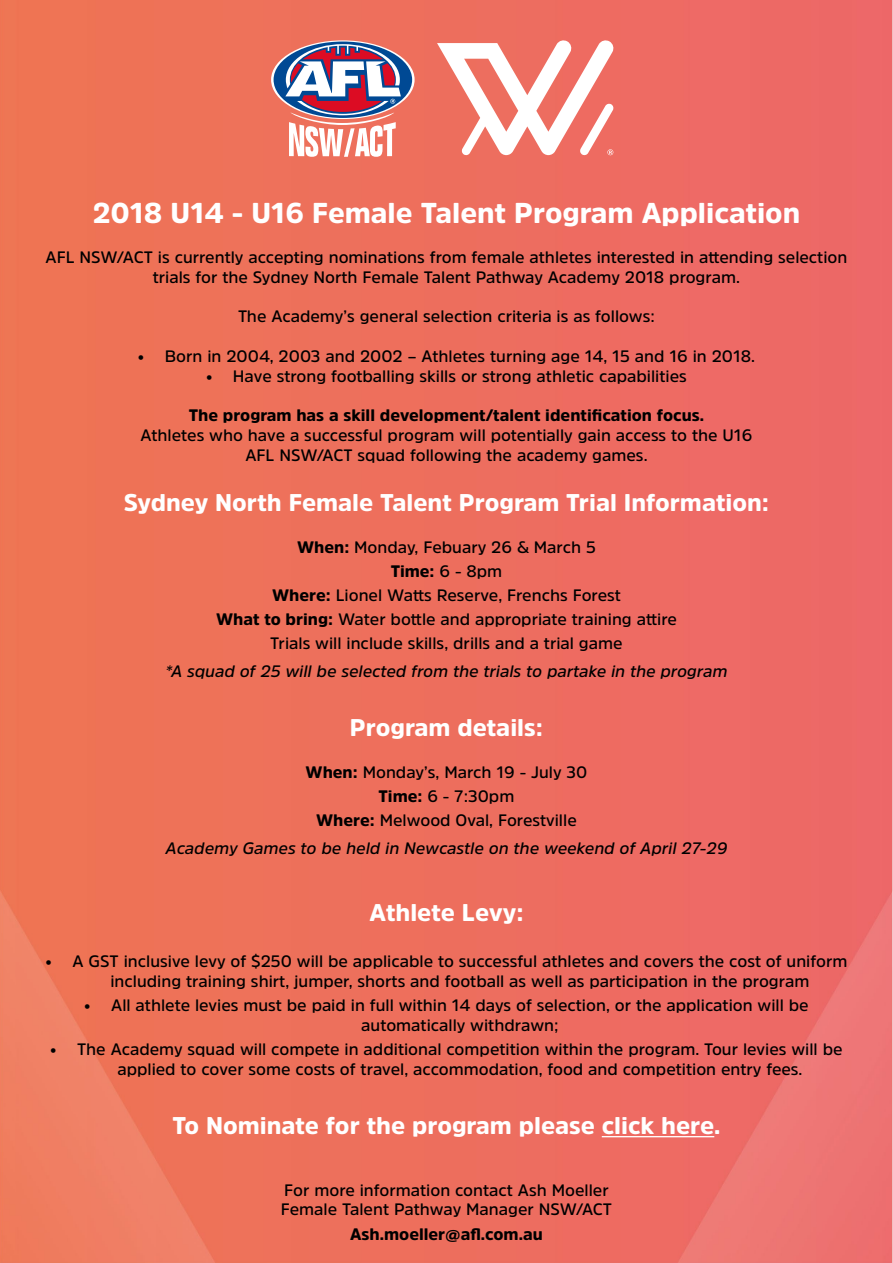
<style>
.page{position:relative;width:893px;height:1263px;background:#fff}
.page>*{position:absolute;margin:0;border:0;box-sizing:border-box;transform-origin:0 0}
.t1{font:900 28.5px "Amsi Pro";color:#fff}
.t2{font:900 24px "Amsi Pro";color:#fff}
.t3{font:600 16.5px/19.8px "Amsi Pro";color:#000;text-align:center}
.t4{font:italic 600 16.5px "Amsi Pro";color:#000}
.t5{font:900 16.5px "Amsi Pro";color:#000}
.s1{font-weight:900}
</style>
<div class="page">
<img style="left:0;top:0;width:893px;height:1263px">
<svg style="left:437px;top:40px;width:176px;height:116px"></svg>
<svg style="left:271px;top:40px;width:144px;height:79px"></svg>
<div style="left:274px;top:42px;width:138px;height:76px;background:#004994;border-radius:50%"></div>
<svg style="left:285px;top:44px;width:116px;height:113px"></svg>
<hr style="left:602px;top:1136px;width:112px;height:1px;background:#fff">
<h1 class="t1" style="left:93px;top:194px;width:709px">2018 U14 - U16 Female Talent Program Application</h1>
<p class="t3" style="left:46px;top:247px;width:803px">AFL NSW/ACT is currently accepting nominations from female athletes interested in attending selection trials for the Sydney North Female Talent Pathway Academy 2018 program.</p>
<p class="t3" style="left:238px;top:306px;width:418px">The Academy’s general selection criteria is as follows:</p>
<p class="t3" style="left:138px;top:346px;width:619px">• Born in 2004, 2003 and 2002 – Athletes turning age 14, 15 and 16 in 2018.</p>
<p class="t3" style="left:206px;top:366px;width:482px">• Have strong footballing skills or strong athletic capabilities</p>
<p class="t5" style="left:189px;top:404px;width:517px">The program has a skill development/talent identification focus.</p>
<p class="t3" style="left:141px;top:425px;width:613px">Athletes who have a successful program will potentially gain access to the U16<br>AFL NSW/ACT squad following the academy games.</p>
<h2 class="t2" style="left:124px;top:486px;width:647px">Sydney North Female Talent Program Trial Information:</h2>
<p class="t3" style="left:216px;top:535px;width:462px;line-height:24px"><span class="s1">When:</span> Monday, Febuary 26 &amp; March 5<br><span class="s1">Time:</span> 6 - 8pm<br><span class="s1">Where:</span> Lionel Watts Reserve, Frenchs Forest<br><span class="s1">What to bring:</span> Water bottle and appropriate training attire Trials will include skills, drills and a trial game</p>
<p class="t4" style="left:165px;top:660px;width:564px">*A squad of 25 will be selected from the trials to partake in the program</p>
<h2 class="t2" style="left:350px;top:711px;width:195px">Program details:</h2>
<p class="t3" style="left:306px;top:759px;width:283px;line-height:24px"><span class="s1">When:</span> Monday’s, March 19 - July 30<br><span class="s1">Time:</span> 6 - 7:30pm<br><span class="s1">Where:</span> Melwood Oval, Forestville</p>
<p class="t4" style="left:166px;top:837px;width:563px">Academy Games to be held in Newcastle on the weekend of April 27-29</p>
<h2 class="t2" style="left:369px;top:896px;width:156px">Athlete Levy:</h2>
<p class="t3" style="left:110px;top:951px;width:738px;text-align:left;text-indent:-65px">• A GST inclusive levy of $250 will be applicable to successful athletes and covers the cost of uniform including training shirt, jumper, shorts and football as well as participation in the program</p>
<p class="t3" style="left:361px;top:995px;width:449px;text-align:left;text-indent:-277px">• All athlete levies must be paid in full within 14 days of selection, or the application will be automatically withdrawn;</p>
<p class="t3" style="left:117px;top:1039px;width:727px;text-align:left;text-indent:-67px">• The Academy squad will compete in additional competition within the program. Tour levies will be applied to cover some costs of travel, accommodation, food and competition entry fees.</p>
<h2 class="t2" style="left:172px;top:1109px;width:550px">To Nominate for the program please click here.</h2>
<p class="t3" style="left:281px;top:1179px;width:333px;text-align:left">For more information contact Ash Moeller<br>Female Talent Pathway Manager NSW/ACT</p>
<p class="t5" style="left:350px;top:1222px;width:194px">Ash.moeller@afl.com.au</p>
</div>
